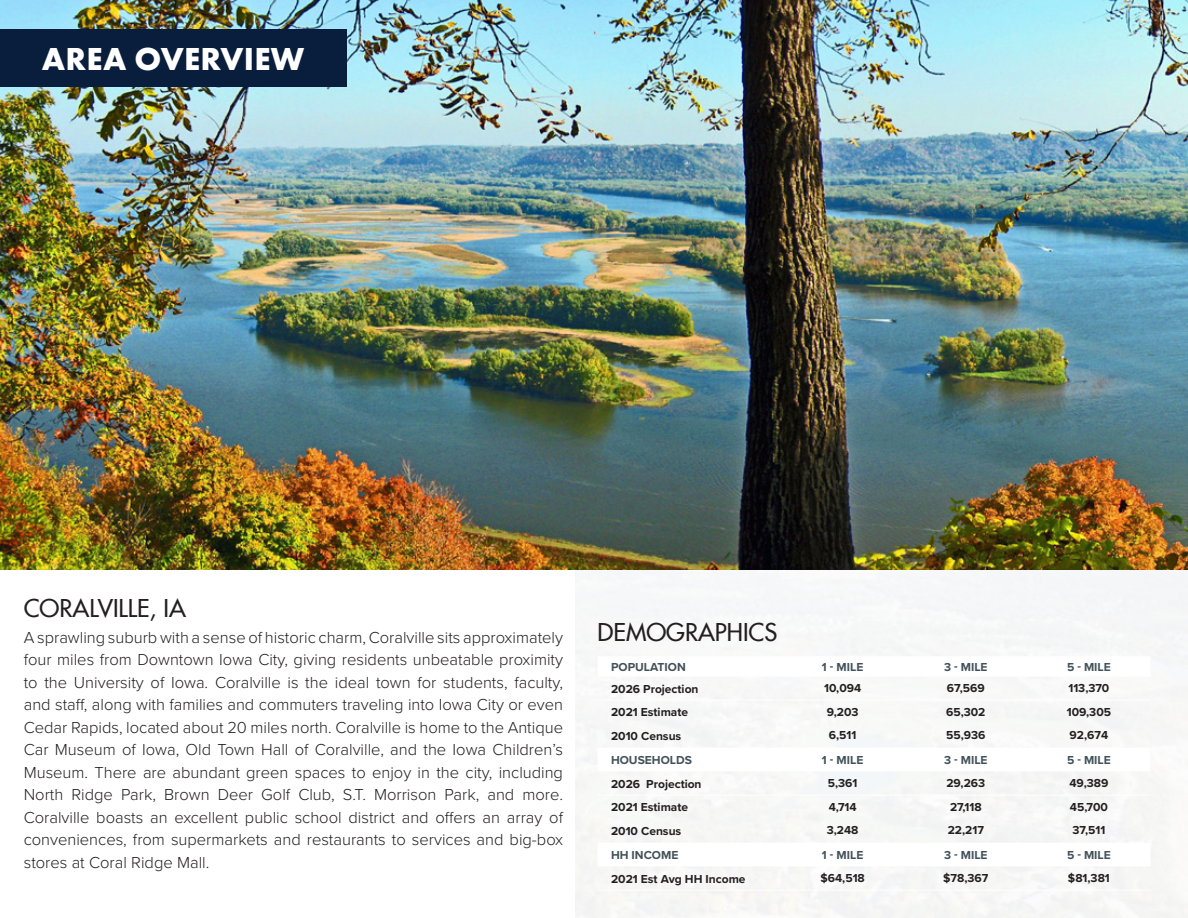
<style>
.page{position:relative;width:1188px;height:918px;background:#fff}
.page>*{position:absolute;margin:0;border:0;box-sizing:border-box;transform-origin:0 0}
.t1{font:700 33px "Futura PT";letter-spacing:.01em;color:#fff}
.t2{font:500 24px "Futura";color:#231f20}
.t3{font:300 16.5px/22.5px "Proxima Nova";color:#231f20;text-align:justify}
.t4{font:700 12px "Proxima Nova";color:#231f20}
.t5{font:700 12px "Proxima Nova";color:#425159}
</style>
<div class="page">
<div style="left:576px;top:570px;width:612px;height:348px;background:#f7f8f7"></div>
<hr style="left:598px;top:700px;width:183px;height:1px;background:#fff">
<hr style="left:781px;top:700px;width:123px;height:1px;background:#fff">
<hr style="left:904px;top:700px;width:123px;height:1px;background:#fff">
<hr style="left:1027px;top:700px;width:123px;height:1px;background:#fff">
<hr style="left:598px;top:795px;width:183px;height:1px;background:#fff">
<hr style="left:781px;top:795px;width:123px;height:1px;background:#fff">
<hr style="left:904px;top:795px;width:123px;height:1px;background:#fff">
<hr style="left:1027px;top:795px;width:123px;height:1px;background:#fff">
<hr style="left:598px;top:890px;width:183px;height:1px;background:#fff">
<hr style="left:781px;top:890px;width:123px;height:1px;background:#fff">
<hr style="left:904px;top:890px;width:123px;height:1px;background:#fff">
<hr style="left:1027px;top:890px;width:123px;height:1px;background:#fff">
<img style="left:0;top:0;width:1188px;height:570px">
<div style="left:0;top:29px;width:346px;height:57px;background:#091e3d"></div>
<p class="t1" style="left:42px;top:38px;width:264px">AREA OVERVIEW</p>
<p class="t2" style="left:24px;top:593px;width:164px">CORALVILLE, IA</p>
<p class="t3" style="left:24px;top:625px;width:541px">A sprawling suburb with a sense of historic charm, Coralville sits approximately four miles from Downtown Iowa City, giving residents unbeatable proximity to the University of Iowa. Coralville is the ideal town for students, faculty, and staff, along with families and commuters traveling into Iowa City or even Cedar Rapids, located about 20 miles north. Coralville is home to the Antique Car Museum of Iowa, Old Town Hall of Coralville, and the Iowa Children’s Museum. There are abundant green spaces to enjoy in the city, including North Ridge Park, Brown Deer Golf Club, S.T. Morrison Park, and more.<br>Coralville boasts an excellent public school district and offers an array of conveniences, from supermarkets and restaurants to services and big-box stores at Coral Ridge Mall.</p>
<p class="t2" style="left:598px;top:617px;width:181px">DEMOGRAPHICS</p>
<p class="t5" style="left:611px;top:658px;width:76px">POPULATION</p>
<p class="t5" style="left:822px;top:658px;width:43px">1 - MILE</p>
<p class="t5" style="left:944px;top:658px;width:45px">3 - MILE</p>
<p class="t5" style="left:1067px;top:658px;width:45px">5 - MILE</p>
<p class="t4" style="left:611px;top:680px;width:89px">2026 Projection</p>
<p class="t4" style="left:824px;top:679px;width:39px">10,094</p>
<p class="t4" style="left:947px;top:679px;width:39px">67,569</p>
<p class="t4" style="left:1068px;top:679px;width:43px">113,370</p>
<p class="t4" style="left:611px;top:703px;width:79px">2021 Estimate</p>
<p class="t4" style="left:827px;top:703px;width:33px">9,203</p>
<p class="t4" style="left:946px;top:703px;width:41px">65,302</p>
<p class="t4" style="left:1067px;top:703px;width:46px">109,305</p>
<p class="t4" style="left:611px;top:727px;width:72px">2010 Census</p>
<p class="t4" style="left:829px;top:726px;width:29px">6,511</p>
<p class="t4" style="left:946px;top:726px;width:41px">55,936</p>
<p class="t4" style="left:1070px;top:726px;width:40px">92,674</p>
<p class="t5" style="left:611px;top:751px;width:82px">HOUSEHOLDS</p>
<p class="t5" style="left:822px;top:751px;width:43px">1 - MILE</p>
<p class="t5" style="left:944px;top:751px;width:45px">3 - MILE</p>
<p class="t5" style="left:1067px;top:751px;width:45px">5 - MILE</p>
<p class="t4" style="left:611px;top:775px;width:92px">2026 Projection</p>
<p class="t4" style="left:828px;top:774px;width:31px">5,361</p>
<p class="t4" style="left:946px;top:774px;width:40px">29,263</p>
<p class="t4" style="left:1069px;top:774px;width:40px">49,389</p>
<p class="t4" style="left:611px;top:798px;width:79px">2021 Estimate</p>
<p class="t4" style="left:829px;top:798px;width:29px">4,714</p>
<p class="t4" style="left:950px;top:798px;width:33px">27,118</p>
<p class="t4" style="left:1070px;top:798px;width:40px">45,700</p>
<p class="t4" style="left:611px;top:822px;width:72px">2010 Census</p>
<p class="t4" style="left:827px;top:821px;width:33px">3,248</p>
<p class="t4" style="left:948px;top:821px;width:38px">22,217</p>
<p class="t4" style="left:1073px;top:821px;width:34px">37,511</p>
<p class="t5" style="left:611px;top:846px;width:69px">HH INCOME</p>
<p class="t5" style="left:822px;top:846px;width:43px">1 - MILE</p>
<p class="t5" style="left:944px;top:846px;width:45px">3 - MILE</p>
<p class="t5" style="left:1067px;top:846px;width:45px">5 - MILE</p>
<p class="t4" style="left:611px;top:870px;width:136px">2021 Est Avg HH Income</p>
<p class="t4" style="left:820px;top:869px;width:46px">$64,518</p>
<p class="t4" style="left:943px;top:869px;width:47px">$78,367</p>
<p class="t4" style="left:1068px;top:869px;width:43px">$81,381</p>
</div>
